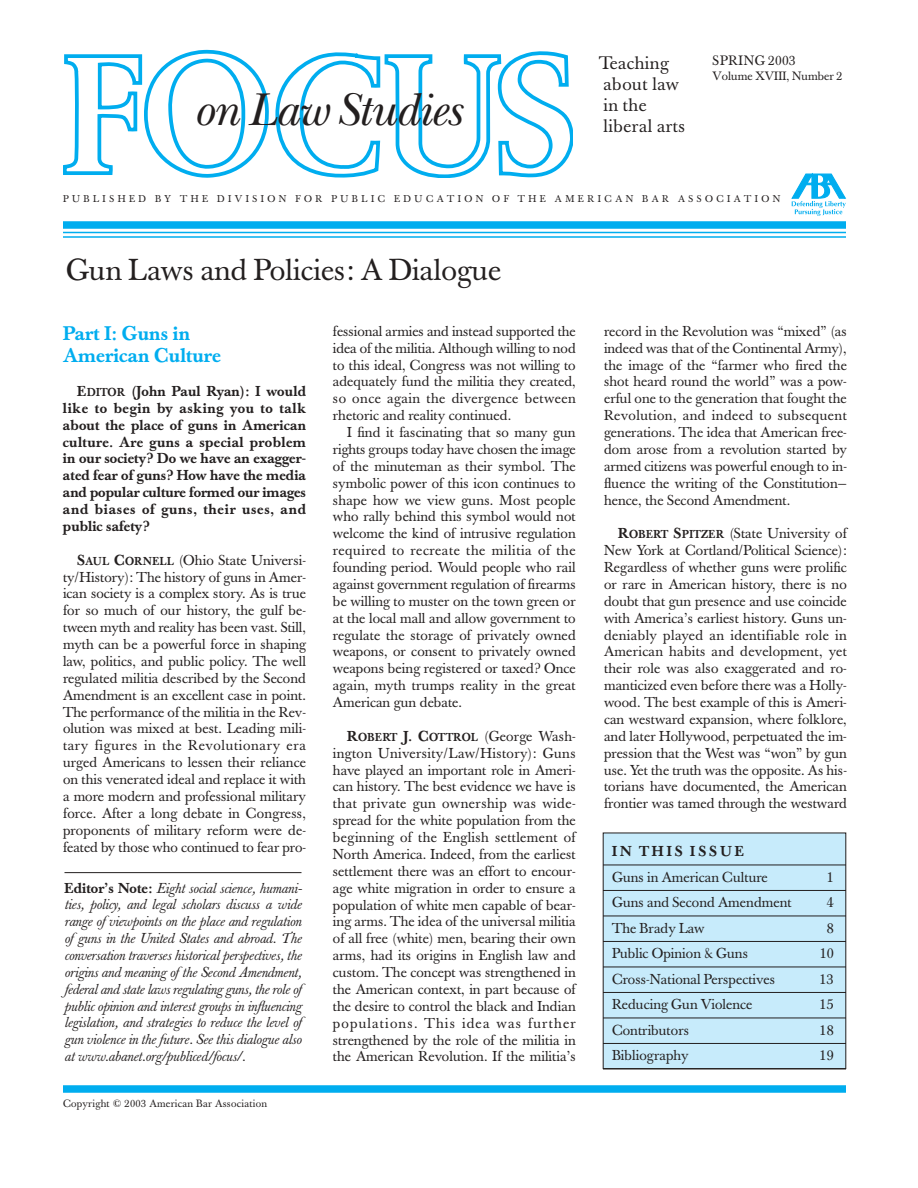
<style>
.page{position:relative;width:918px;height:1188px;background:#fff}
.page>*{position:absolute;margin:0;border:0;box-sizing:border-box;transform-origin:0 0}
.t1{font:italic 48px "New Baskerville";letter-spacing:-.025em;color:#231f1f}
.t2{font:30px "Baskerville";letter-spacing:.005em;color:#231f1f}
.t3{font:500 19.5px/22.5px "Baskerville";letter-spacing:.005em;color:#00adef}
.t4{font:18px/21px "Baskerville";letter-spacing:.025em;color:#231f1f}
.t5{font:14.25px/16.8px "Baskerville";letter-spacing:.005em;color:#231f1f;text-align:justify}
.t6{font:italic 14.25px/16.8px "Baskerville";letter-spacing:.005em;color:#231f1f}
.t7{font:500 14.25px/16.8px "Baskerville";letter-spacing:.05em;color:#231f1f;text-align:justify}
.t8{font:500 14.25px "Baskerville";letter-spacing:.22em;color:#231f1f}
.t9{font:13.5px "Baskerville";letter-spacing:.025em;color:#231f1f}
.t10{font:12px "Baskerville";letter-spacing:.005em;color:#231f1f}
.t11{font:10.5px "Baskerville";letter-spacing:.025em;color:#231f1f}
.t12{font:9.75px "Baskerville";letter-spacing:.355em;color:#231f1f}
.s1{font-size:11.4px}
.s2{font-weight:500}
.s3{font-weight:500;font-size:11.4px}
.s4{font-weight:500;font-style:normal}
</style>
<div class="page">
<div style="left:63px;top:1085px;width:783px;height:8px;background:#00adef"></div>
<div style="left:63px;top:221px;width:783px;height:8px;background:#00adef"></div>
<hr style="left:63px;top:232px;width:783px;height:1px;background:#00adef">
<hr style="left:63px;top:236px;width:783px;height:2px;background:#00adef">
<svg style="left:63px;top:50px;width:509px;height:127px"></svg>
<svg style="left:791px;top:173px;width:55px;height:43px"></svg>
<div style="left:603px;top:833px;width:243px;height:236px;background:#c7ebfb"></div>
<hr style="left:603px;top:865px;width:243px;height:1px;background:#231f1f">
<hr style="left:603px;top:890px;width:243px;height:1px;background:#231f1f">
<hr style="left:603px;top:916px;width:243px;height:1px;background:#231f1f">
<hr style="left:603px;top:941px;width:243px;height:1px;background:#231f1f">
<hr style="left:603px;top:967px;width:243px;height:1px;background:#231f1f">
<hr style="left:603px;top:992px;width:243px;height:1px;background:#231f1f">
<hr style="left:603px;top:1018px;width:243px;height:1px;background:#231f1f">
<hr style="left:603px;top:1043px;width:243px;height:1px;background:#231f1f">
<hr style="left:603px;top:1069px;width:243px;height:1px;background:#231f1f">
<hr style="left:64px;top:872px;width:238px;height:1px;background:#231f1f">
<h1 class="t1" style="left:193px;top:92px;width:270px">on Law Studies</h1>
<p class="t4" style="left:599px;top:54px;width:88px">Teaching about law in the liberal arts</p>
<p class="t9" style="left:712px;top:55px;width:85px">SPRING 2003</p>
<p class="t10" style="left:712px;top:72px;width:132px">Volume XVIII, Number 2</p>
<p class="t12" style="left:63px;top:195px;width:719px">PUBLISHED BY THE DIVISION FOR PUBLIC EDUCATION OF THE AMERICAN BAR ASSOCIATION</p>
<h2 class="t2" style="left:66px;top:258px;width:437px">Gun Laws and Policies: A Dialogue</h2>
<h3 class="t3" style="left:63px;top:324px;width:160px">Part I: Guns in<br>American Culture</h3>
<p class="t7" style="left:63px;top:384px;width:245px;text-indent:14px">E<span class="s1">DITOR</span> (John Paul Ryan): I would like to begin by asking you to talk about the place of guns in American culture. Are guns a special problem in our society? Do we have an exagger&shy;ated fear of guns? How have the media and popular culture formed our images and biases of guns, their uses, and public safety?</p>
<p class="t5" style="left:63px;top:553px;width:245px;text-indent:14px"><span class="s2">S</span><span class="s3">AUL</span> <span class="s2">C</span><span class="s3">ORNELL</span> (Ohio State Universi&shy;ty/History): The history of guns in Amer&shy;ican society is a complex story. As is true for so much of our history, the gulf be&shy;tween myth and reality has been vast. Still, myth can be a powerful force in shaping law, politics, and public policy. The well regulated militia described by the Second Amendment is an excellent case in point.<br>The performance of the militia in the Rev&shy;olution was mixed at best. Leading mili&shy;tary figures in the Revolutionary era urged Americans to lessen their reliance on this venerated ideal and replace it with a more modern and professional military force. After a long debate in Congress, proponents of military reform were de&shy;feated by those who continued to fear pro-</p>
<p class="t5" style="left:333px;top:324px;width:244px">fessional armies and instead supported the idea of the militia. Although willing to nod to this ideal, Congress was not willing to adequately fund the militia they created, so once again the divergence between rhetoric and reality continued.</p>
<p class="t5" style="left:333px;top:425px;width:244px;text-indent:14px">I find it fascinating that so many gun rights groups today have chosen the image of the minuteman as their symbol. The symbolic power of this icon continues to shape how we view guns. Most people who rally behind this symbol would not welcome the kind of intrusive regulation required to recreate the militia of the founding period. Would people who rail against government regulation of firearms be willing to muster on the town green or at the local mall and allow government to regulate the storage of privately owned weapons, or consent to privately owned weapons being registered or taxed? Once again, myth trumps reality in the great American gun debate.</p>
<p class="t5" style="left:333px;top:729px;width:244px;text-indent:14px"><span class="s2">R</span><span class="s3">OBERT</span> <span class="s2">J. C</span><span class="s3">OTTROL</span> (George Wash&shy;ington University/Law/History): Guns have played an important role in Ameri&shy;can history. The best evidence we have is that private gun ownership was wide&shy;spread for the white population from the beginning of the English settlement of North America. Indeed, from the earliest settlement there was an effort to encour&shy;age white migration in order to ensure a population of white men capable of bear&shy;ing arms. The idea of the universal militia of all free (white) men, bearing their own arms, had its origins in English law and custom. The concept was strengthened in the American context, in part because of the desire to control the black and Indian populations. This idea was further strengthened by the role of the militia in the American Revolution. If the militia’s</p>
<p class="t6" style="left:64px;top:881px;width:246px"><span class="s4">Editor’s Note:</span> Eight social science, humani&shy;ties, policy, and legal scholars discuss a wide range ofviewpoints on the place and regulation ofguns in the United States and abroad. The conversation traverses historical perspectives, the origins and meaning ofthe Second Amendment, federal and state laws regulating guns, the role of public opinion and interest groups in influencing legislation, and strategies to reduce the level of gun violence in the future. See this dialogue also at www.abanet.org/publiced/focus/.</p>
<p class="t11" style="left:63px;top:1099px;width:206px">Copyright © 2003 American Bar Association</p>
<p class="t5" style="left:604px;top:324px;width:244px">record in the Revolution was “mixed” (as indeed was that of the Continental Army), the image of the “farmer who fired the shot heard round the world” was a pow&shy;erful one to the generation that fought the Revolution, and indeed to subsequent generations. The idea that American free&shy;dom arose from a revolution started by armed citizens was powerful enough to in&shy;fluence the writing of the Constitution— hence, the Second Amendment.</p>
<p class="t5" style="left:604px;top:527px;width:244px;text-indent:14px"><span class="s2">R</span><span class="s3">OBERT</span> <span class="s2">S</span><span class="s3">PITZER</span> (State University of New York at Cortland/Political Science):<br>Regardless of whether guns were prolific or rare in American history, there is no doubt that gun presence and use coincide with America’s earliest history. Guns un&shy;deniably played an identifiable role in American habits and development, yet their role was also exaggerated and ro&shy;manticized even before there was a Holly&shy;wood. The best example of this is Ameri&shy;can westward expansion, where folklore, and later Hollywood, perpetuated the im&shy;pression that the West was “won” by gun use. Yet the truth was the opposite. As his&shy;torians have documented, the American frontier was tamed through the westward</p>
<p class="t8" style="left:612px;top:846px;width:133px">IN THIS ISSUE</p>
<p class="t5" style="left:612px;top:870px;width:157px">Guns in American Culture</p>
<p class="t5" style="left:827px;top:870px;width:9px">1</p>
<p class="t5" style="left:612px;top:896px;width:181px">Guns and Second Amendment</p>
<p class="t5" style="left:827px;top:896px;width:9px">4</p>
<p class="t5" style="left:612px;top:921px;width:94px">The Brady Law</p>
<p class="t5" style="left:827px;top:921px;width:9px">8</p>
<p class="t5" style="left:612px;top:947px;width:138px">Public Opinion &amp; Guns</p>
<p class="t5" style="left:820px;top:947px;width:16px">10</p>
<p class="t5" style="left:612px;top:972px;width:165px">Cross-National Perspectives</p>
<p class="t5" style="left:820px;top:972px;width:16px">13</p>
<p class="t5" style="left:612px;top:998px;width:142px">Reducing Gun Violence</p>
<p class="t5" style="left:820px;top:998px;width:16px">15</p>
<p class="t5" style="left:612px;top:1023px;width:79px">Contributors</p>
<p class="t5" style="left:820px;top:1023px;width:16px">18</p>
<p class="t5" style="left:612px;top:1049px;width:78px">Bibliography</p>
<p class="t5" style="left:820px;top:1049px;width:16px">19</p>
</div>
